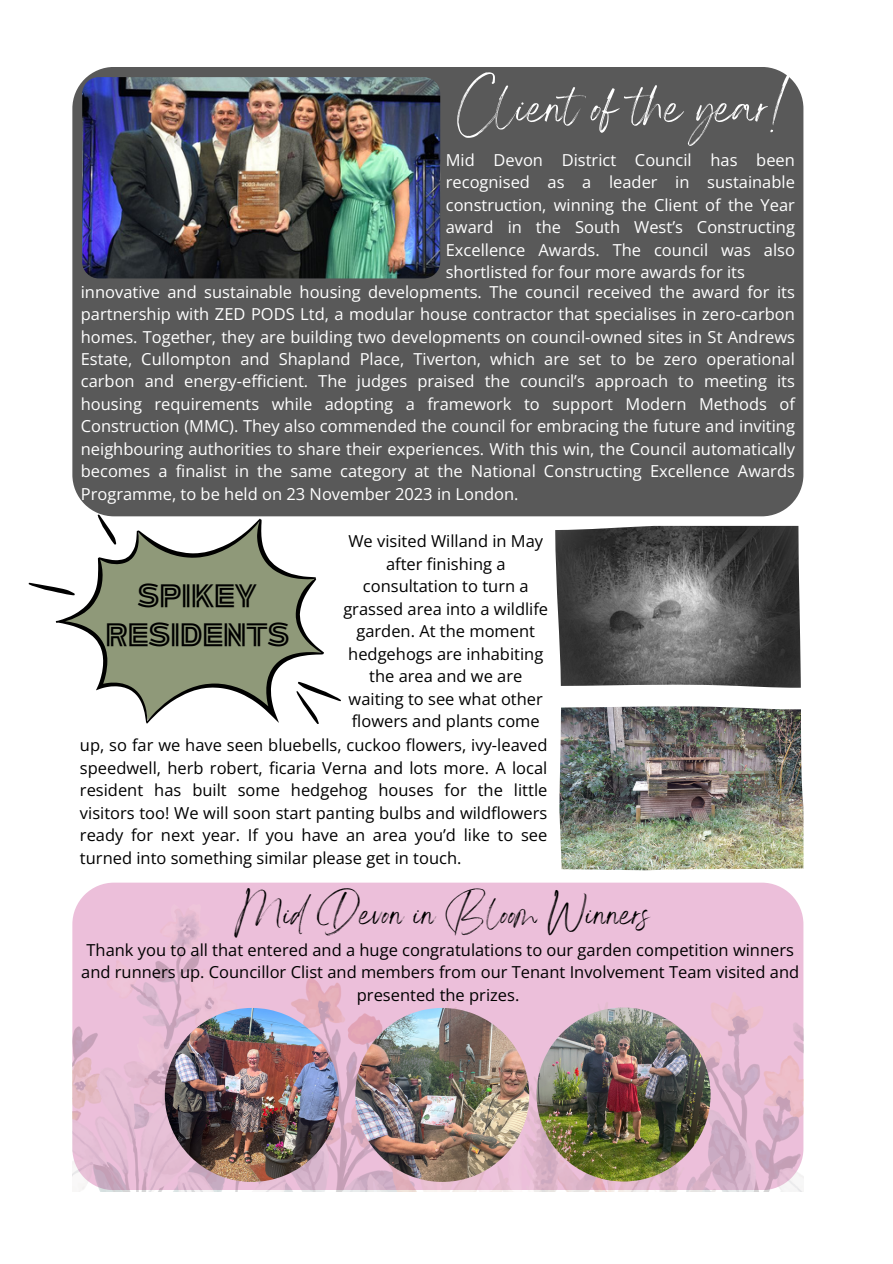
<style>
.page{position:relative;width:893px;height:1264px;background:#fff}
.page>*{position:absolute;margin:0;border:0;box-sizing:border-box;transform-origin:0 0}
.t1{font:69.3px "Angella White";color:#fff}
.t2{font:49.5px "Angella White";color:#000}
.t3{font:28.35px "Ambiguity Normate Inline";color:#000}
.t4{font:16.5px/22.5px "Open Sans";color:#fff;text-align:justify}
.t5{font:16.5px/22.5px "Open Sans";color:#000;text-align:center}
</style>
<div class="page">
<div style="left:72px;top:67px;width:731px;height:449px;background:#595959"></div>
<img style="left:82px;top:77px;width:358px;height:201px;border-radius:17px">
<img style="left:555px;top:526px;width:245px;height:162px">
<img style="left:559px;top:706px;width:244px;height:164px">
<svg style="left:55px;top:516px;width:272px;height:208px;fill:#8f9979"></svg>
<svg style="left:296px;top:680px;width:45px;height:44px"></svg>
<svg style="left:28px;top:581px;width:47px;height:16px"></svg>
<svg style="left:97px;top:513px;width:19px;height:32px"></svg>
<svg style="left:78px;top:882px;width:720px;height:22px;background:#edc2dc"></svg>
<img style="left:72px;top:904px;width:731px;height:287px">
<img style="left:165px;top:1007px;width:174px;height:174px">
<img style="left:355px;top:1007px;width:174px;height:174px">
<img style="left:536px;top:1007px;width:174px;height:174px">
<p class="t1" style="left:457px;top:63px;width:334px">Client of the year!</p>
<p class="t4" style="left:446px;top:148px;width:350px">Mid Devon District Council has been recognised as a leader in sustainable construction, winning the Client of the Year award in the South West’s Constructing Excellence Awards. The council was also shortlisted for four more awards for its</p>
<p class="t4" style="left:81px;top:280px;width:715px">innovative and sustainable housing developments. The council received the award for its partnership with ZED PODS Ltd, a modular house contractor that specialises in zero-carbon homes. Together, they are building two developments on council-owned sites in St Andrews Estate, Cullompton and Shapland Place, Tiverton, which are set to be zero operational carbon and energy-efficient. The judges praised the council’s approach to meeting its housing requirements while adopting a framework to support Modern Methods of Construction (MMC). They also commended the council for embracing the future and inviting neighbouring authorities to share their experiences. With this win, the Council automatically becomes a finalist in the same category at the National Constructing Excellence Awards Programme, to be held on 23 November 2023 in London.</p>
<p class="t3" style="left:138px;top:571px;width:119px">SPIKEY</p>
<p class="t3" style="left:105px;top:610px;width:184px">RESIDENTS</p>
<p class="t5" style="left:343px;top:529px;width:206px">We visited Willand in May after finishing a consultation to turn a grassed area into a wildlife garden. At the moment hedgehogs are inhabiting the area and we are waiting to see what other flowers and plants come</p>
<p class="t5" style="left:80px;top:733px;width:469px;text-align:justify">up, so far we have seen bluebells, cuckoo flowers, ivy-leaved speedwell, herb robert, ficaria Verna and lots more. A local resident has built some hedgehog houses for the little visitors too! We will soon start panting bulbs and wildflowers ready for next year. If you have an area you’d like to see turned into something similar please get in touch.</p>
<p class="t2" style="left:234px;top:882px;width:417px">Mid Devon in Bloom Winners</p>
<p class="t5" style="left:81px;top:938px;width:719px">Thank you to all that entered and a huge congratulations to our garden competition winners and runners up. Councillor Clist and members from our Tenant Involvement Team visited and presented the prizes.</p>
</div>
